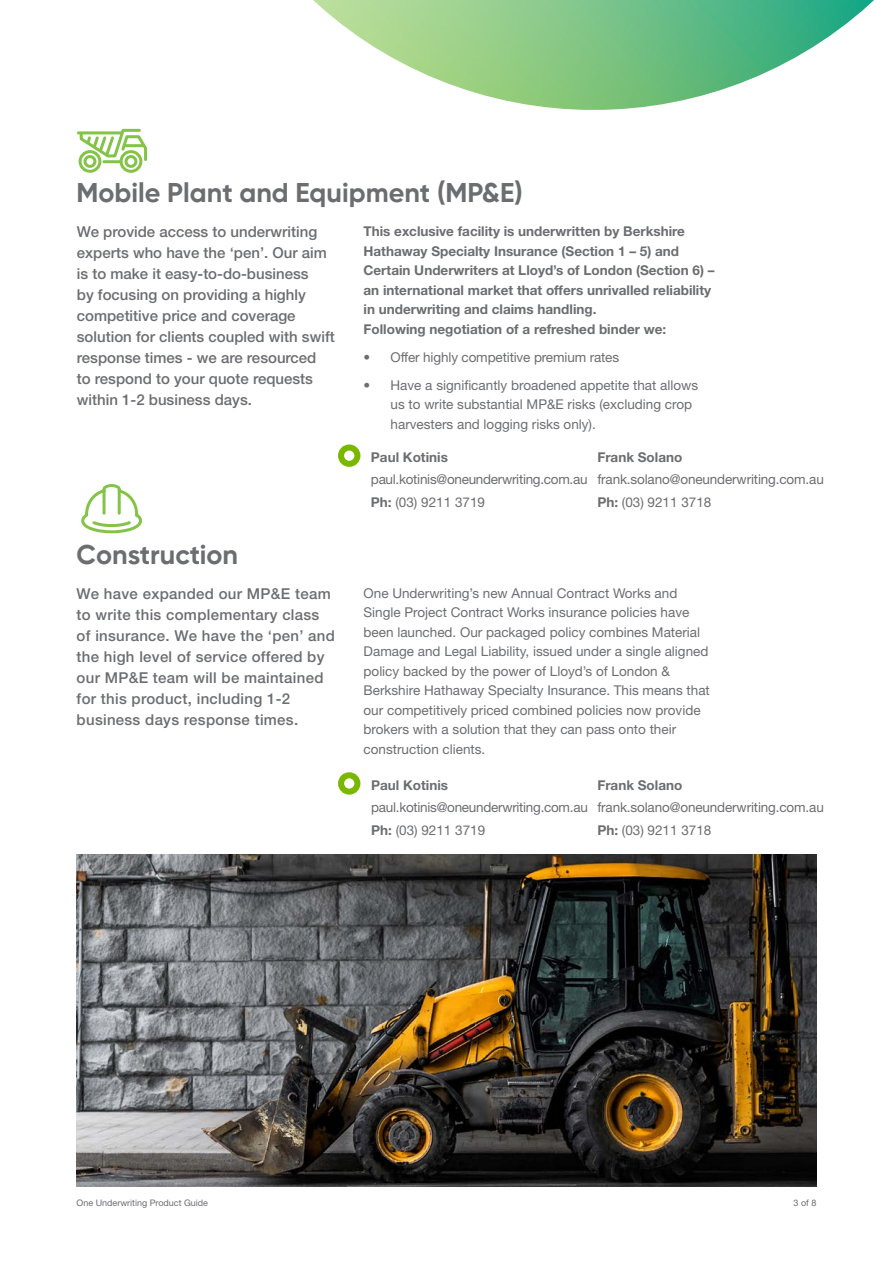
<style>
.page{position:relative;width:893px;height:1263px;background:#fff}
.page>*{position:absolute;margin:0;border:0;box-sizing:border-box;transform-origin:0 0}
.heading_1{font:700 27px "Gilroy";color:#6c6d70}
.WHAT_WE_STAND_FOR_te{font:500 15px/21px "Helvetica Neue LT Std";color:#6c6d70}
.WHAT_WE_STAND_FOR_te-2{font:500 15px/21px "Helvetica Neue LT Std";letter-spacing:.02em;color:#6c6d70}
.body_copy{font:13.5px/19.5px "Helvetica Neue LT Std";color:#6c6d70}
.t1{font:700 13.5px/19.5px "Helvetica Neue LT Std";color:#6c6d70}
.body_copy-2{font:13.5px/22.5px "Helvetica Neue LT Std";letter-spacing:-.02em;color:#6c6d70}
.t2{font:9px "Helvetica Neue LT Std";color:#6c6d70}
.s1{font-weight:700}
</style>
<div class="page">
<div style="left:338px;top:444px;width:22px;height:23px;border:6px solid #7ab800;border-radius:50%"></div>
<svg style="left:77px;top:128px;width:71px;height:45px"></svg>
<div style="left:338px;top:772px;width:22px;height:23px;border:6px solid #7ab800;border-radius:50%"></div>
<svg style="left:81px;top:484px;width:61px;height:50px"></svg>
<svg style="left:140px;top:0;width:734px;height:150px"></svg>
<img style="left:77px;top:855px;width:739px;height:331px">
<p class="heading_1" style="left:77px;top:176px;width:448px">Mobile Plant and Equipment (MP&amp;E)</p>
<p class="WHAT_WE_STAND_FOR_te" style="left:77px;top:221px;width:259px">We provide access to underwriting experts who have the ‘pen’. Our aim is to make it easy-to-do-business<br>by focusing on providing a highly competitive price and coverage solution for clients coupled with swift response times - we are resourced<br>to respond to your quote requests within 1-2 business days.</p>
<p class="t1" style="left:364px;top:221px;width:352px">This exclusive facility is underwritten by Berkshire Hathaway Specialty Insurance (Section 1 – 5) and Certain Underwriters at Lloyd’s of London (Section 6) – an international market that offers unrivalled reliability in underwriting and claims handling.<br>Following negotiation of a refreshed binder we:</p>
<p class="body_copy" style="left:364px;top:347px;width:257px">• Offer highly competitive premium rates</p>
<p class="body_copy" style="left:391px;top:375px;width:309px;text-indent:-27px">• Have a significantly broadened appetite that allows us to write substantial MP&amp;E risks (excluding crop harvesters and logging risks only).</p>
<p class="body_copy-2" style="left:371px;top:446px;width:218px"><span class="s1">Paul Kotinis </span>paul.kotinis@oneunderwriting.com.au<br><span class="s1">Ph:</span> (03) 9211 3719</p>
<p class="body_copy" style="left:597px;top:446px;width:228px;line-height:22.5px"><span class="s1">Frank Solano </span>frank.solano@oneunderwriting.com.au<br><span class="s1">Ph:</span> (03) 9211 3718</p>
<p class="heading_1" style="left:77px;top:538px;width:163px">Construction</p>
<p class="WHAT_WE_STAND_FOR_te-2" style="left:77px;top:583px;width:260px">We have expanded our MP&amp;E team to write this complementary class of insurance. We have the ‘pen’ and the high level of service offered by our MP&amp;E team will be maintained for this product, including 1-2 business days response times.</p>
<p class="body_copy" style="left:364px;top:583px;width:348px">One Underwriting’s new Annual Contract Works and Single Project Contract Works insurance policies have been launched. Our packaged policy combines Material Damage and Legal Liability, issued under a single aligned policy backed by the power of Lloyd’s of London &amp; Berkshire Hathaway Specialty Insurance. This means that our competitively priced combined policies now provide brokers with a solution that they can pass onto their construction clients.</p>
<p class="body_copy-2" style="left:371px;top:773px;width:218px"><span class="s1">Paul Kotinis </span>paul.kotinis@oneunderwriting.com.au<br><span class="s1">Ph:</span> (03) 9211 3719</p>
<p class="body_copy" style="left:597px;top:773px;width:228px;line-height:22.5px"><span class="s1">Frank Solano </span>frank.solano@oneunderwriting.com.au<br><span class="s1">Ph:</span> (03) 9211 3718</p>
<p class="t2" style="left:77px;top:1197px;width:133px">One Underwriting Product Guide</p>
<p class="t2" style="left:794px;top:1197px;width:24px">3 of 8</p>
</div>
